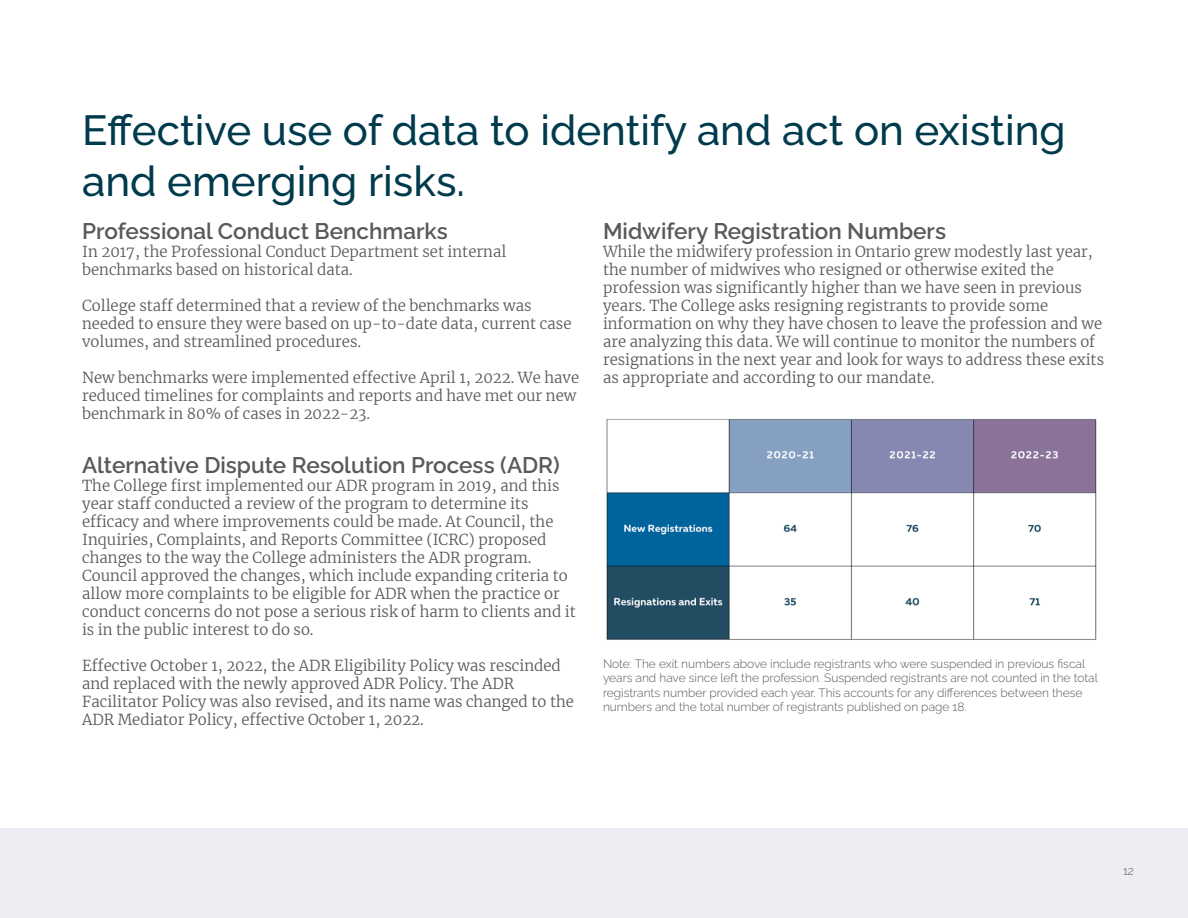
<style>
.page{position:relative;width:1188px;height:918px;background:#fff}
.page>*{position:absolute;margin:0;border:0;box-sizing:border-box;transform-origin:0 0}
.t1{font:500 42px/50.4px "Raleway";color:#003b4d}
.t2{font:600 22.5px "Raleway";color:#58595b}
.t3{font:300 15px/18px "Merriweather";color:#58595b}
.t4{font:300 12px/14.4px "Raleway";color:#58595b}
.t5{font:300 12px "Raleway";color:#52575a}
</style>
<div class="page">
<div style="left:0;top:828px;width:1188px;height:90px;background:#ededf3"></div>
<img style="left:606px;top:419px;width:491px;height:221px">
<h1 class="t1" style="left:82px;top:101px;width:985px">Effective use of data to identify and act on existing and emerging risks.</h1>
<h2 class="t2" style="left:82px;top:214px;width:367px">Professional Conduct Benchmarks</h2>
<p class="t3" style="left:82px;top:243px;width:426px">In 2017, the Professional Conduct Department set internal benchmarks based on historical data.</p>
<p class="t3" style="left:82px;top:297px;width:491px">College staff determined that a review of the benchmarks was needed to ensure they were based on up-to-date data, current case volumes, and streamlined procedures.</p>
<p class="t3" style="left:82px;top:369px;width:499px">New benchmarks were implemented effective April 1, 2022. We have reduced timelines for complaints and reports and have met our new benchmark in 80% of cases in 2022-23.</p>
<h2 class="t2" style="left:82px;top:448px;width:479px">Alternative Dispute Resolution Process (ADR)</h2>
<p class="t3" style="left:82px;top:477px;width:495px">The College first implemented our ADR program in 2019, and this year staff conducted a review of the program to determine its efficacy and where improvements could be made. At Council, the Inquiries, Complaints, and Reports Committee (ICRC) proposed changes to the way the College administers the ADR program.<br>Council approved the changes, which include expanding criteria to allow more complaints to be eligible for ADR when the practice or conduct concerns do not pose a serious risk of harm to clients and it is in the public interest to do so.</p>
<p class="t3" style="left:82px;top:657px;width:493px">Effective October 1, 2022, the ADR Eligibility Policy was rescinded and replaced with the newly approved ADR Policy. The ADR Facilitator Policy was also revised, and its name was changed to the ADR Mediator Policy, effective October 1, 2022.</p>
<h2 class="t2" style="left:603px;top:214px;width:345px">Midwifery Registration Numbers</h2>
<p class="t3" style="left:603px;top:243px;width:503px">While the midwifery profession in Ontario grew modestly last year, the number of midwives who resigned or otherwise exited the profession was significantly higher than we have seen in previous years. The College asks resigning registrants to provide some information on why they have chosen to leave the profession and we are analyzing this data. We will continue to monitor the numbers of resignations in the next year and look for ways to address these exits as appropriate and according to our mandate.</p>
<p class="t4" style="left:603px;top:655px;width:496px">Note: The exit numbers above include registrants who were suspended in previous fiscal years and have since left the profession. Suspended registrants are not counted in the total registrants number provided each year. This accounts for any differences between these numbers and the total number of registrants published on page 18.</p>
<p class="t5" style="left:1123px;top:862px;width:12px">12</p>
</div>
